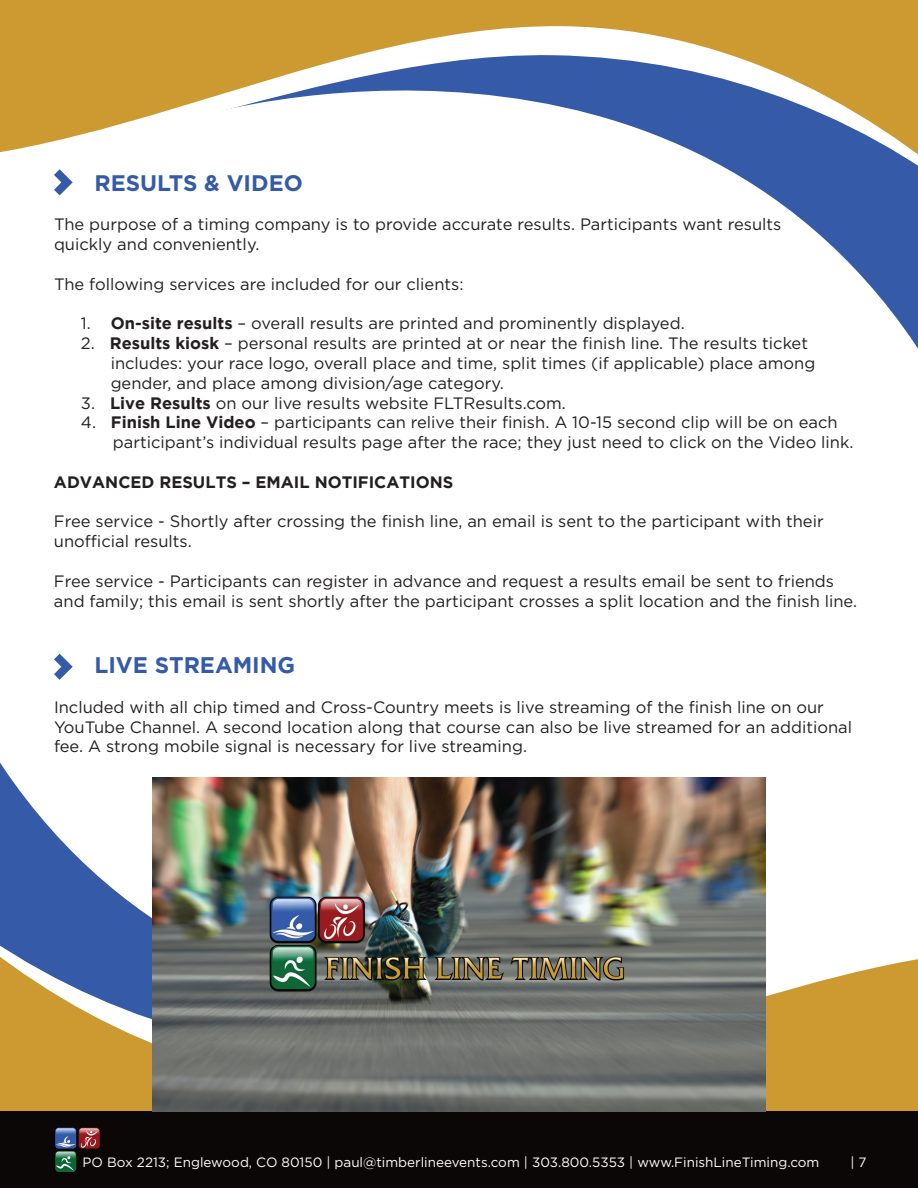
<style>
.page{position:relative;width:918px;height:1188px;background:#fff}
.page>*{position:absolute;margin:0;border:0;box-sizing:border-box;transform-origin:0 0}
.t1{font:700 22.5px "Gotham";color:#355aa8}
.t2{font:700 22.5px "Gotham";color:#355aa8}
.t3{font:16.5px/19.8px "Gotham";color:#231f20}
.t4{font:700 16.5px "Gotham";color:#231f20}
.t5{font:13.5px "Gotham";color:#fff}
.s1{font-weight:700}
</style>
<div class="page">
<svg style="left:815px;top:231px;width:103px;height:118px"></svg>
<div style="left:0;top:0;width:918px;height:22px;background:#cc9a31"></div>
<svg style="left:0;top:22px;width:918px;height:30px;fill:#cc9a31"></svg>
<svg style="left:0;top:52px;width:918px;height:179px"></svg>
<svg style="left:0;top:762px;width:718px;height:118px"></svg>
<div style="left:0;top:1089px;width:918px;height:22px;background:#cc9a31"></div>
<div style="left:0;top:1059px;width:918px;height:30px;background:#cc9a31"></div>
<svg style="left:0;top:880px;width:918px;height:179px"></svg>
<svg style="left:54px;top:654px;width:19px;height:26px"></svg>
<svg style="left:54px;top:169px;width:19px;height:26px"></svg>
<div style="left:0;top:1111px;width:918px;height:77px;background:#0b0706"></div>
<svg style="left:54px;top:1151px;width:23px;height:22px"></svg>
<svg style="left:55px;top:1151px;width:21px;height:21px"></svg>
<img style="left:56px;top:1152px;width:20px;height:19px">
<svg style="left:56px;top:1156px;width:18px;height:15px"></svg>
<svg style="left:54px;top:1127px;width:23px;height:23px"></svg>
<svg style="left:55px;top:1128px;width:21px;height:21px"></svg>
<img style="left:56px;top:1128px;width:20px;height:2px">
<svg style="left:78px;top:1127px;width:23px;height:23px"></svg>
<svg style="left:79px;top:1128px;width:21px;height:21px"></svg>
<img style="left:79px;top:1128px;width:20px;height:20px">
<svg style="left:56px;top:1130px;width:42px;height:18px"></svg>
<img style="left:152px;top:778px;width:614px;height:333px">
<h1 class="t1" style="left:94px;top:168px;width:210px">RESULTS &amp; VIDEO</h1>
<p class="t3" style="left:54px;top:214px;width:729px">The purpose of a timing company is to provide accurate results. Participants want results quickly and conveniently.</p>
<p class="t3" style="left:54px;top:274px;width:411px">The following services are included for our clients:</p>
<p class="t3" style="left:81px;top:313px;width:605px">1. <span class="s1">On-site results</span> – overall results are printed and prominently displayed.</p>
<p class="t3" style="left:111px;top:333px;width:706px;text-indent:-30px">2. <span class="s1">Results kiosk</span> – personal results are printed at or near the finish line. The results ticket includes: your race logo, overall place and time, split times (if applicable) place among gender, and place among division/age category.</p>
<p class="t3" style="left:81px;top:393px;width:487px">3. <span class="s1">Live Results</span> on our live results website FLTResults.com.</p>
<p class="t3" style="left:113px;top:412px;width:742px;text-indent:-32px">4. <span class="s1">Finish Line Video</span> – participants can relive their finish. A 10-15 second clip will be on each participant’s individual results page after the race; they just need to click on the Video link.</p>
<p class="t4" style="left:54px;top:472px;width:401px">ADVANCED RESULTS – EMAIL NOTIFICATIONS</p>
<p class="t3" style="left:54px;top:511px;width:771px">Free service - Shortly after crossing the finish line, an email is sent to the participant with their unofficial results.</p>
<p class="t3" style="left:54px;top:571px;width:805px">Free service - Participants can register in advance and request a results email be sent to friends and family; this email is sent shortly after the participant crosses a split location and the finish line.</p>
<h1 class="t2" style="left:94px;top:652px;width:202px">LIVE STREAMING</h1>
<p class="t3" style="left:54px;top:697px;width:800px">Included with all chip timed and Cross-Country meets is live streaming of the finish line on our<br>YouTube Channel. A second location along that course can also be live streamed for an additional fee. A strong mobile signal is necessary for live streaming.</p>
<p class="t5" style="left:83px;top:1154px;width:738px">PO Box 2213; Englewood, CO 80150 | paul@timberlineevents.com | 303.800.5353 | www.FinishLineTiming.com</p>
<p class="t5" style="left:850px;top:1154px;width:18px">| 7</p>
</div>
